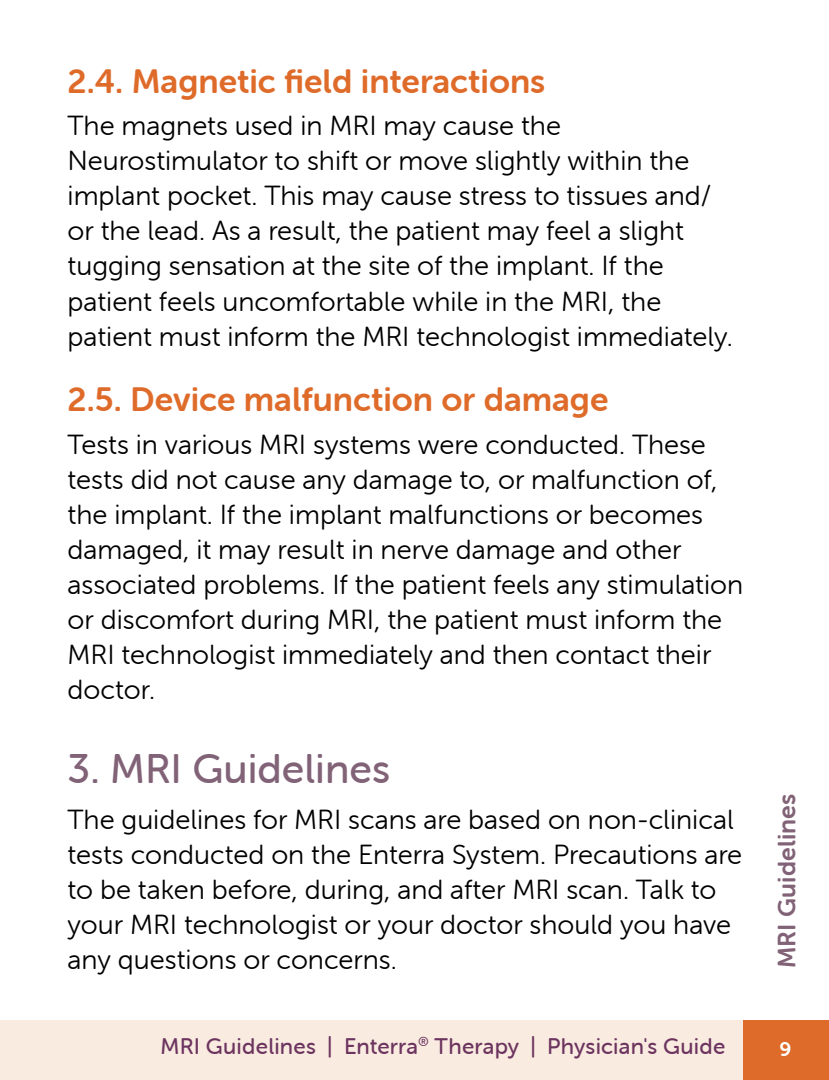
<style>
.page{position:relative;width:829px;height:1080px;background:#fff}
.page>*{position:absolute;margin:0;border:0;box-sizing:border-box;transform-origin:0 0}
.t1{font:41.25px "Museo Sans Rounded 500";color:#816277}
.t2{font:33.75px "Museo Sans Rounded 700";color:#df6b2a}
.t3{font:27.5px/35px "Museo Sans Rounded 300";color:#000}
.t4{font:25px "Museo Sans Rounded 700";letter-spacing:.01em;color:#816277}
.t5{font:22.5px "Museo Sans Rounded 500";letter-spacing:.01em;color:#6c345f}
.t6{font:20px "Museo Sans Rounded 700";color:#fff}
</style>
<div class="page">
<div style="left:0;top:1020px;width:747px;height:60px;background:#f9ebe0"></div>
<div style="left:742px;top:1020px;width:86px;height:60px;background:#df6b2a"></div>
<p class="t2" style="left:68px;top:62px;width:479px">2.4. Magnetic field interactions</p>
<p class="t3" style="left:68px;top:109px;width:666px">The magnets used in MRI may cause the Neurostimulator to shift or move slightly within the implant pocket. This may cause stress to tissues and/ or the lead. As a result, the patient may feel a slight tugging sensation at the site of the implant. If the patient feels uncomfortable while in the MRI, the patient must inform the MRI technologist immediately.</p>
<p class="t2" style="left:68px;top:380px;width:542px">2.5. Device malfunction or damage</p>
<p class="t3" style="left:68px;top:427px;width:676px">Tests in various MRI systems were conducted. These tests did not cause any damage to, or malfunction of, the implant. If the implant malfunctions or becomes damaged, it may result in nerve damage and other associated problems. If the patient feels any stimulation or discomfort during MRI, the patient must inform the MRI technologist immediately and then contact their doctor.</p>
<h1 class="t1" style="left:68px;top:746px;width:324px">3. MRI Guidelines</h1>
<p class="t3" style="left:68px;top:802px;width:675px">The guidelines for MRI scans are based on non-clinical tests conducted on the Enterra System. Precautions are to be taken before, during, and after MRI scan. Talk to your MRI technologist or your doctor should you have any questions or concerns.</p>
<p class="t4" style="left:772px;top:968px;width:176px;rotate:-90deg">MRI Guidelines</p>
<p class="t5" style="left:160px;top:1034px;width:566px">MRI Guidelines | Enterra<sup>®</sup> Therapy | Physician's Guide</p>
<p class="t6" style="left:779px;top:1037px;width:13px">9</p>
</div>
